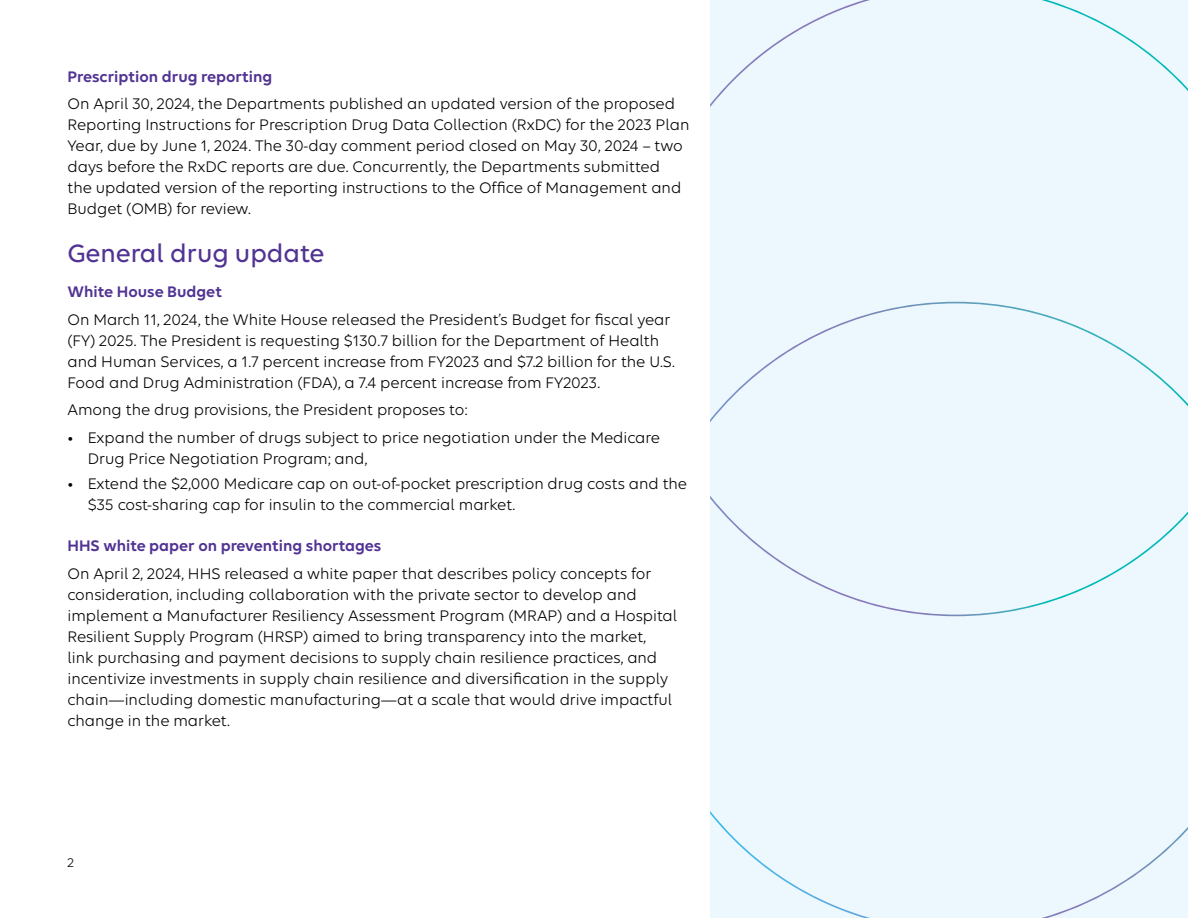
<style>
.page{position:relative;width:1188px;height:918px;background:#fff}
.page>*{position:absolute;margin:0;border:0;box-sizing:border-box;transform-origin:0 0}
.t1{font:500 27px "Elevance Sans";color:#513393}
.t2{font:16.5px/21px "Elevance Sans";color:#000}
.t3{font:600 16.5px "Elevance Sans";color:#513393}
.t4{font:13.5px "Elevance Sans";color:#000}
</style>
<div class="page">
<div style="left:710px;top:0;width:478px;height:302px;background:#ecf8fe"></div>
<div style="left:710px;top:302px;width:478px;height:616px;background:#ecf8fe"></div>
<p class="t3" style="left:68px;top:66px;width:206px">Prescription drug reporting</p>
<p class="t2" style="left:68px;top:93px;width:623px">On April 30, 2024, the Departments published an updated version of the proposed Reporting Instructions for Prescription Drug Data Collection (RxDC) for the 2023 Plan Year, due by June 1, 2024. The 30-day comment period closed on May 30, 2024 – two days before the RxDC reports are due. Concurrently, the Departments submitted<br>the updated version of the reporting instructions to the Office of Management and Budget (OMB) for review.</p>
<h1 class="t1" style="left:68px;top:237px;width:258px">General drug update</h1>
<p class="t3" style="left:68px;top:282px;width:156px">White House Budget</p>
<p class="t2" style="left:68px;top:308px;width:609px">On March 11, 2024, the White House released the President’s Budget for fiscal year (FY) 2025. The President is requesting $130.7 billion for the Department of Health and Human Services, a 1.7 percent increase from FY2023 and $7.2 billion for the U.S.<br>Food and Drug Administration (FDA), a 7.4 percent increase from FY2023.</p>
<p class="t2" style="left:68px;top:399px;width:401px">Among the drug provisions, the President proposes to:</p>
<p class="t2" style="left:88px;top:427px;width:574px;text-indent:-20px">• Expand the number of drugs subject to price negotiation under the Medicare<br>Drug Price Negotiation Program; and,</p>
<p class="t2" style="left:88px;top:472px;width:601px;text-indent:-20px">• Extend the $2,000 Medicare cap on out-of-pocket prescription drug costs and the $35 cost-sharing cap for insulin to the commercial market.</p>
<p class="t3" style="left:68px;top:536px;width:315px">HHS white paper on preventing shortages</p>
<p class="t2" style="left:68px;top:562px;width:611px">On April 2, 2024, HHS released a white paper that describes policy concepts for consideration, including collaboration with the private sector to develop and implement a Manufacturer Resiliency Assessment Program (MRAP) and a Hospital Resilient Supply Program (HRSP) aimed to bring transparency into the market,<br>link purchasing and payment decisions to supply chain resilience practices, and incentivize investments in supply chain resilience and diversification in the supply chain—including domestic manufacturing—at a scale that would drive impactful change in the market.</p>
<p class="t4" style="left:68px;top:854px;width:8px">2</p>
</div>
